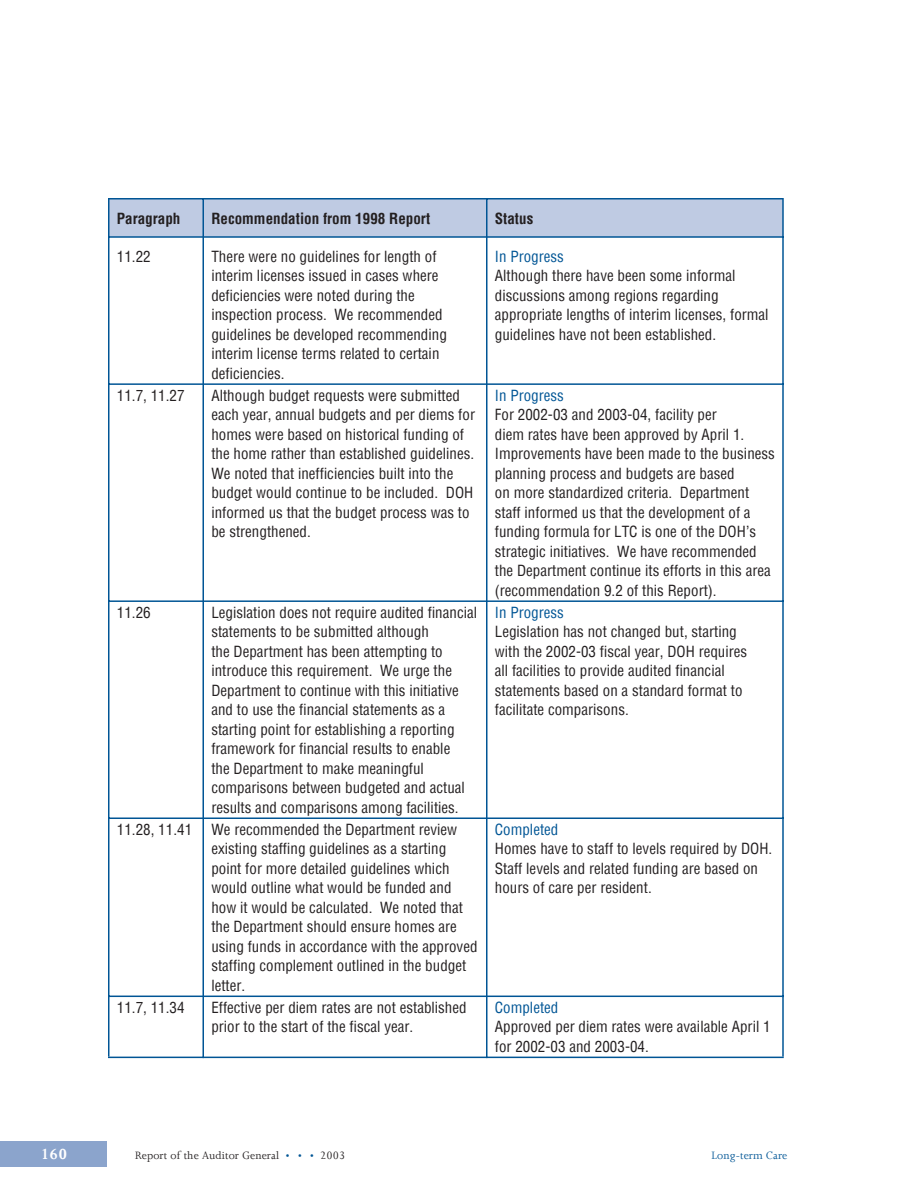
<style>
.page{position:relative;width:918px;height:1188px;background:#fff}
.page>*{position:absolute;margin:0;border:0;box-sizing:border-box;transform-origin:0 0}
.t1{font:700 16.5px "Joanna";color:#fff}
.t2{font:condensed 15px/19.5px "Helvetica";color:#231f20}
.t3{font:condensed 15px "Helvetica";color:#005595}
.t4{font:700 condensed 15px "Helvetica";color:#231f20}
.t5{font:12px "Joanna";letter-spacing:.01em;color:#231f20}
.t6{font:12px "Joanna";letter-spacing:.01em;color:#005595}
.s1{font-size:10.5px;color:#005595}
</style>
<div class="page">
<div style="left:0;top:1141px;width:106px;height:25px;background:#8ba4cc"></div>
<hr style="left:108px;top:238px;width:2px;height:145px;background:#005595">
<hr style="left:203px;top:238px;width:1px;height:145px;background:#005595">
<svg style="left:108px;top:198px;width:676px;height:40px;background:#afc1dc"></svg>
<hr style="left:486px;top:238px;width:2px;height:145px;background:#005595">
<hr style="left:782px;top:238px;width:2px;height:145px;background:#005595">
<hr style="left:108px;top:383px;width:96px;height:2px;background:#005595">
<hr style="left:108px;top:385px;width:2px;height:215px;background:#005595">
<hr style="left:204px;top:383px;width:284px;height:2px;background:#005595">
<hr style="left:203px;top:385px;width:1px;height:215px;background:#005595">
<hr style="left:488px;top:383px;width:296px;height:2px;background:#005595">
<hr style="left:486px;top:385px;width:2px;height:215px;background:#005595">
<hr style="left:782px;top:385px;width:2px;height:215px;background:#005595">
<hr style="left:108px;top:600px;width:96px;height:2px;background:#005595">
<hr style="left:108px;top:602px;width:2px;height:216px;background:#005595">
<hr style="left:204px;top:600px;width:284px;height:2px;background:#005595">
<hr style="left:203px;top:602px;width:1px;height:216px;background:#005595">
<hr style="left:488px;top:600px;width:296px;height:2px;background:#005595">
<hr style="left:486px;top:602px;width:2px;height:216px;background:#005595">
<hr style="left:782px;top:602px;width:2px;height:216px;background:#005595">
<hr style="left:108px;top:818px;width:96px;height:1px;background:#005595">
<hr style="left:108px;top:819px;width:2px;height:177px;background:#005595">
<hr style="left:204px;top:818px;width:284px;height:1px;background:#005595">
<hr style="left:203px;top:819px;width:1px;height:177px;background:#005595">
<hr style="left:488px;top:818px;width:296px;height:1px;background:#005595">
<hr style="left:486px;top:819px;width:2px;height:177px;background:#005595">
<hr style="left:782px;top:819px;width:2px;height:177px;background:#005595">
<hr style="left:108px;top:996px;width:96px;height:1px;background:#005595">
<hr style="left:108px;top:997px;width:2px;height:60px;background:#005595">
<hr style="left:204px;top:996px;width:284px;height:1px;background:#005595">
<hr style="left:203px;top:997px;width:1px;height:61px;background:#005595">
<hr style="left:488px;top:996px;width:296px;height:1px;background:#005595">
<hr style="left:486px;top:997px;width:2px;height:61px;background:#005595">
<hr style="left:782px;top:997px;width:2px;height:60px;background:#005595">
<hr style="left:108px;top:1057px;width:95px;height:1px;background:#005595">
<hr style="left:204px;top:1057px;width:282px;height:1px;background:#005595">
<hr style="left:488px;top:1057px;width:296px;height:1px;background:#005595">
<p class="t4" style="left:117px;top:208px;width:65px">Paragraph</p>
<p class="t4" style="left:211px;top:208px;width:220px">Recommendation from 1998 Report</p>
<p class="t4" style="left:495px;top:208px;width:40px">Status</p>
<p class="t2" style="left:117px;top:246px;width:35px">11.22</p>
<p class="t2" style="left:211px;top:246px;width:237px">There were no guidelines for length of interim licenses issued in cases where deficiencies were noted during the inspection process. We recommended guidelines be developed recommending interim license terms related to certain deficiencies.</p>
<p class="t3" style="left:495px;top:247px;width:71px">In Progress</p>
<p class="t2" style="left:495px;top:266px;width:275px">Although there have been some informal discussions among regions regarding appropriate lengths of interim licenses, formal guidelines have not been established.</p>
<p class="t2" style="left:117px;top:385px;width:69px">11.7, 11.27</p>
<p class="t2" style="left:211px;top:385px;width:265px">Although budget requests were submitted each year, annual budgets and per diems for homes were based on historical funding of the home rather than established guidelines.<br>We noted that inefficiencies built into the budget would continue to be included. DOH informed us that the budget process was to be strengthened.</p>
<p class="t3" style="left:495px;top:386px;width:71px">In Progress</p>
<p class="t2" style="left:495px;top:405px;width:282px">For 2002-03 and 2003-04, facility per<br>diem rates have been approved by April 1.<br>Improvements have been made to the business planning process and budgets are based<br>on more standardized criteria. Department staff informed us that the development of a funding formula for LTC is one of the DOH’s strategic initiatives. We have recommended the Department continue its efforts in this area (recommendation 9.2 of this Report).</p>
<p class="t2" style="left:117px;top:602px;width:35px">11.26</p>
<p class="t2" style="left:211px;top:602px;width:267px">Legislation does not require audited financial statements to be submitted although<br>the Department has been attempting to introduce this requirement. We urge the Department to continue with this initiative and to use the financial statements as a starting point for establishing a reporting framework for financial results to enable<br>the Department to make meaningful comparisons between budgeted and actual results and comparisons among facilities.</p>
<p class="t3" style="left:495px;top:603px;width:71px">In Progress</p>
<p class="t2" style="left:495px;top:622px;width:254px">Legislation has not changed but, starting with the 2002-03 fiscal year, DOH requires all facilities to provide audited financial statements based on a standard format to facilitate comparisons.</p>
<p class="t2" style="left:117px;top:819px;width:77px">11.28, 11.41</p>
<p class="t2" style="left:211px;top:819px;width:268px">We recommended the Department review existing staffing guidelines as a starting point for more detailed guidelines which would outline what would be funded and how it would be calculated. We noted that the Department should ensure homes are using funds in accordance with the approved staffing complement outlined in the budget letter.</p>
<p class="t3" style="left:495px;top:820px;width:65px">Completed</p>
<p class="t2" style="left:495px;top:839px;width:279px">Homes have to staff to levels required by DOH.<br>Staff levels and related funding are based on hours of care per resident.</p>
<p class="t2" style="left:117px;top:998px;width:69px">11.7, 11.34</p>
<p class="t2" style="left:211px;top:998px;width:257px">Effective per diem rates are not established prior to the start of the fiscal year.</p>
<p class="t3" style="left:495px;top:998px;width:65px">Completed</p>
<p class="t2" style="left:495px;top:1017px;width:277px">Approved per diem rates were available April 1 for 2002-03 and 2003-04.</p>
<p class="t1" style="left:41px;top:1144px;width:28px">160</p>
<p class="t5" style="left:135px;top:1148px;width:212px">Report of the Auditor General <span class="s1">• • •</span> 2003</p>
<p class="t6" style="left:712px;top:1148px;width:77px">Long-term Care</p>
</div>
